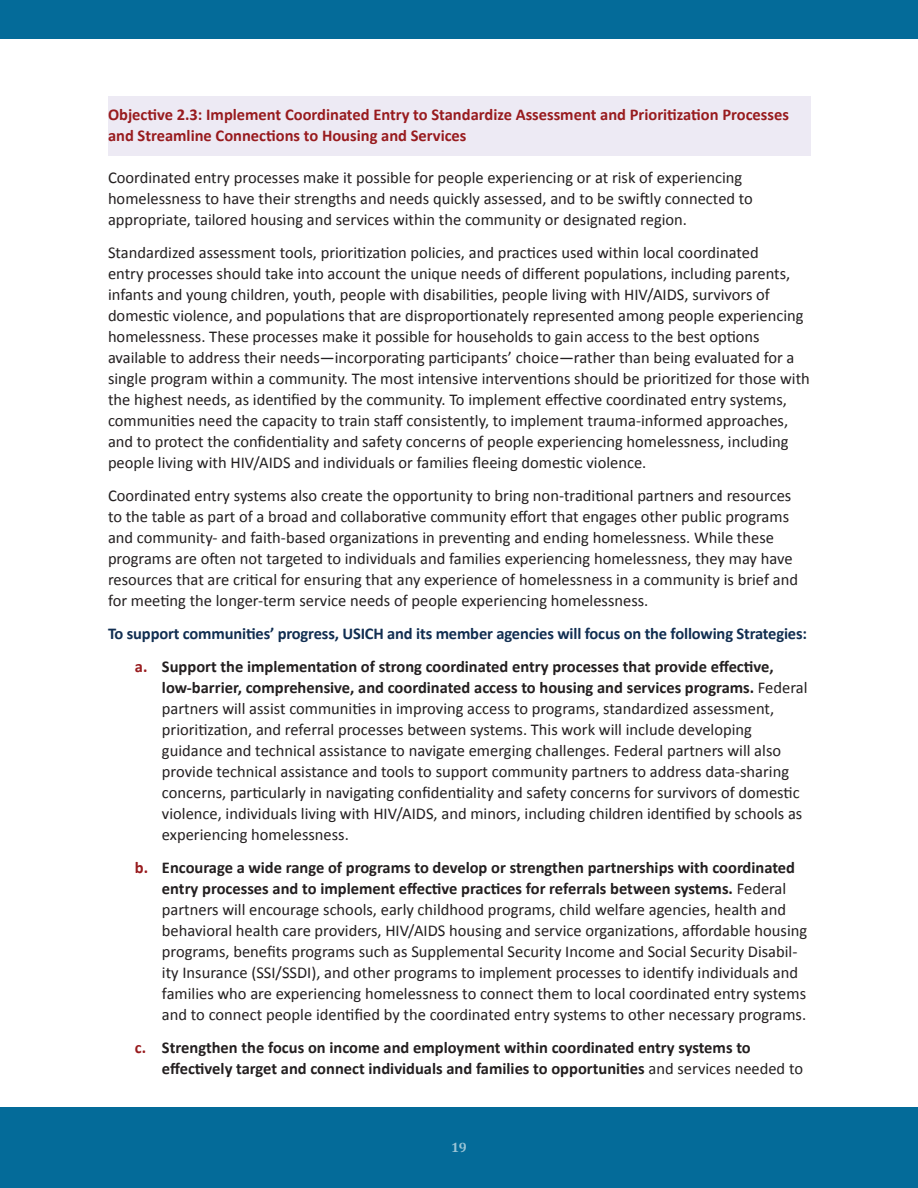
<style>
.page{position:relative;width:918px;height:1188px;background:#fff}
.page>*{position:absolute;margin:0;border:0;box-sizing:border-box;transform-origin:0 0}
.t1{font:16.5px/21px "Calibri";color:#231f20}
.t2{font:700 16.5px/33px "Calibri";color:#231f20}
.t3{font:700 16.5px/21px "Calibri";color:#981b1e}
.t4{font:700 16.5px "Calibri";letter-spacing:-.01em;color:#112e51}
.t5{font:700 13.5px "Cambria";color:#9bc4d6}
.s1{color:#112e51}
.s2{color:#981b1e}
.s3{font-weight:700}
.s4{font-weight:700;color:#981b1e}
.s5{font-weight:400}
</style>
<div class="page">
<div style="left:0;top:0;width:918px;height:39px;background:#046b99"></div>
<div style="left:0;top:1108px;width:918px;height:80px;background:#046b99"></div>
<div style="left:108px;top:97px;width:702px;height:59px;background:#edeaf4"></div>
<p class="t3" style="left:108px;top:104px;width:682px">Objective 2.3: I mplement Coordinated Entry to Standardize Assessment and Prioritization Processes and Streamline Connections to Housing and Services</p>
<p class="t1" style="left:108px;top:167px;width:647px">Coordinated entry processes make it possible for people experiencing or at risk of experiencing homelessness to have their strengths and needs quickly assessed, and to be swiftly connected to appropriate, tailored housing and services within the community or designated region.</p>
<p class="t1" style="left:108px;top:242px;width:703px">Standardized assessment tools, prioritization policies, and practices used within local coordinated<br>entry processes should take into account the unique needs of different populations, including parents, infants and young children, youth, people with disabilities, people living with HIV/AIDS, survivors of domestic violence, and populations that are disproportionately represented among people experiencing homelessness. These processes make it possible for households to gain access to the best options available to address their needs—incorporating participants’ choice—rather than being evaluated for a single program within a community. The most intensive interventions should be prioritized for those with the highest needs, as identified by the community. To implement effective coordinated entry systems, communities need the capacity to train staff consistently, to implement trauma-informed approaches, and to protect the confidentiality and safety concerns of people experiencing homelessness, including people living with HIV/AIDS and individuals or families fleeing domestic violence.</p>
<p class="t1" style="left:108px;top:485px;width:691px">Coordinated entry systems also create the opportunity to bring non-traditional partners and resources to the table as part of a broad and collaborative community effort that engages other public programs and community- and faith-based organizations in preventing and ending homelessness. While these programs are often not targeted to individuals and families experiencing homelessness, they may have resources that are critical for ensuring that any experience of homelessness in a community is brief and for meeting the longer-term service needs of people experiencing homelessness.</p>
<p class="t4" style="left:108px;top:623px;width:260px">To support communities’ progress, USICH</p>
<p class="t2" style="left:135px;top:617px;width:674px;text-indent:252px"><span class="s1">and its member agencies will focus on the following Strategies: </span><span class="s2">a.</span> Support the implementation of strong coordinated entry processes that provide effective,</p>
<p class="t1" style="left:162px;top:677px;width:647px"><span class="s3">low-barrier, comprehensive, and coordinated access to housing and services programs.</span> Federal partners will assist communities in improving access to programs, standardized assessment, prioritization, and referral processes between systems. This work will include developing guidance and technical assistance to navigate emerging challenges. Federal partners will also provide technical assistance and tools to support community partners to address data-sharing concerns, particularly in navigating confidentiality and safety concerns for survivors of domestic violence, individuals living with HIV/AIDS, and minors, including children identified by schools as experiencing homelessness.</p>
<p class="t1" style="left:162px;top:857px;width:647px;text-indent:-27px"><span class="s4">b.</span> <span class="s3">Encourage a wide range of programs to develop or strengthen partnerships with coordinated entry processes and to implement effective practices for referrals between systems.</span> Federal partners will encourage schools, early childhood programs, child welfare agencies, health and behavioral health care providers, HIV/AIDS housing and service organizations, affordable housing programs, benefits programs such as Supplemental Security Income and Social Security Disabil&shy;ity Insurance (SSI/SSDI), and other programs to implement processes to identify individuals and families who are experiencing homelessness to connect them to local coordinated entry systems and to connect people identified by the coordinated entry systems to other necessary programs.</p>
<p class="t2" style="left:162px;top:1037px;width:643px;line-height:21px;text-indent:-27px"><span class="s2">c.</span> Strengthen the focus on income and employment within coordinated entry systems to effectively target and connect individuals and families to opportunities <span class="s5">and services needed to</span></p>
<p class="t5" style="left:451px;top:1138px;width:17px">19</p>
</div>
